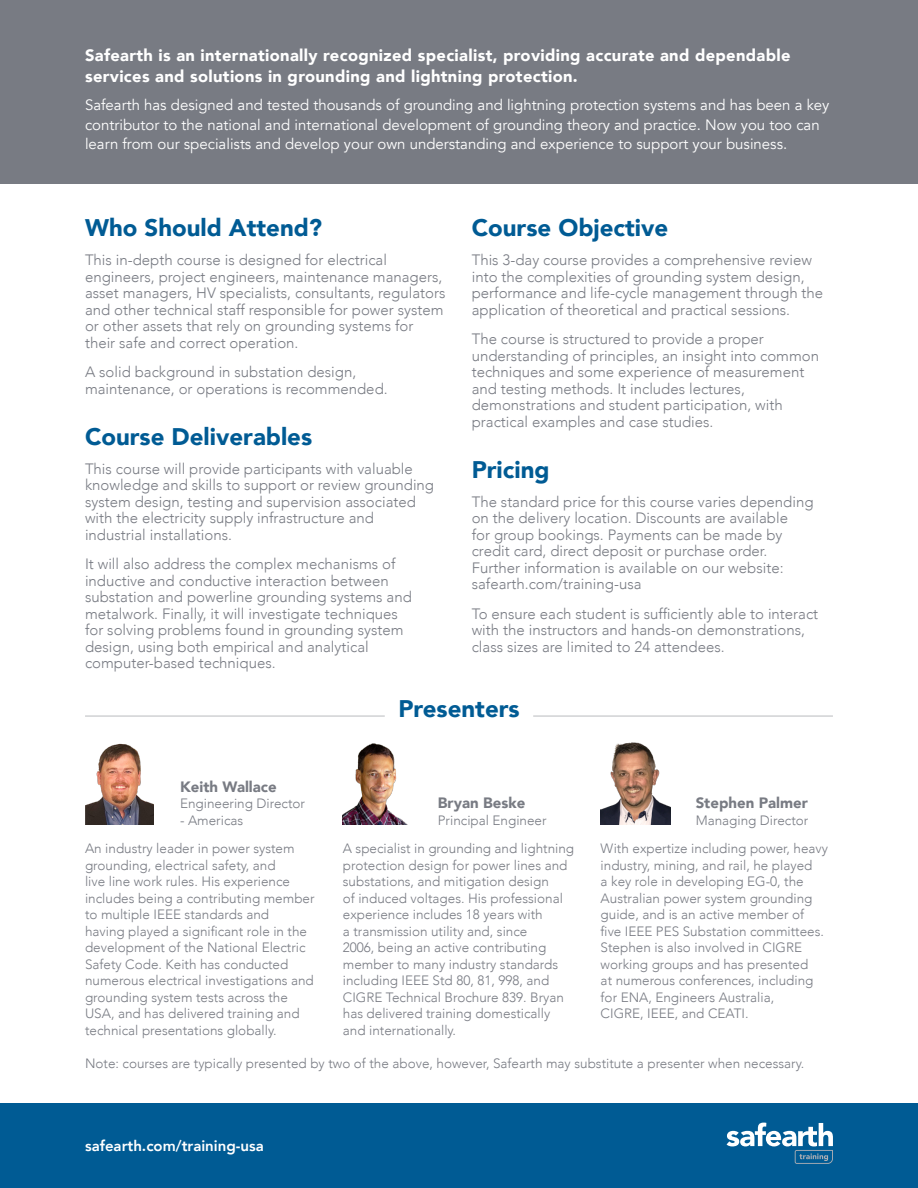
<style>
.page{position:relative;width:918px;height:1188px;background:#fff}
.page>*{position:absolute;margin:0;border:0;box-sizing:border-box;transform-origin:0 0}
.Subhead_Body{font:900 24px "Avenir";color:#005b94}
.t1{font:900 16.5px/21px "Avenir";letter-spacing:.02em;color:#fff}
.Body{font:300 15px/16.5px "Avenir";color:#787b83}
.paragraph_xx-small{font:15px/19.5px "Avenir";color:#fff}
.Body-2{font:900 15px "Avenir";color:#787b83}
.Small_print{font:800 15px "Avenir";color:#fff}
.Body-3{font:300 13.5px/16.5px "Avenir";color:#787b83}
</style>
<div class="page">
<div style="left:0;top:1103px;width:918px;height:85px;background:#005b94"></div>
<svg style="left:727px;top:1123px;width:106px;height:41px"></svg>
<div style="left:0;top:0;width:918px;height:183px;background:#787b83"></div>
<hr style="left:85px;top:715px;width:300px;height:2px;background:#d1d2d4">
<hr style="left:533px;top:715px;width:300px;height:2px;background:#d1d2d4">
<img style="left:601px;top:742px;width:69px;height:83px">
<img style="left:85px;top:743px;width:68px;height:82px">
<img style="left:343px;top:743px;width:65px;height:82px">
<h6 class="t1" style="left:85px;top:44px;width:707px">Safearth is an internationally recognized specialist, providing accurate and dependable services and solutions in grounding and lightning protection.</h6>
<p class="paragraph_xx-small" style="left:85px;top:95px;width:746px">Safearth has designed and tested thousands of grounding and lightning protection systems and has been a key contributor to the national and international development of grounding theory and practice. Now you too can learn from our specialists and develop your own understanding and experience to support your business.</p>
<p class="Subhead_Body" style="left:85px;top:207px;width:239px">Who Should Attend?</p>
<p class="Body" style="left:85px;top:252px;width:362px">This in-depth course is designed for electrical engineers, project engineers, maintenance managers, asset managers, HV specialists, consultants, regulators and other technical staff responsible for power system or other assets that rely on grounding systems for their safe and correct operation.</p>
<p class="Body" style="left:85px;top:364px;width:304px">A solid background in substation design, maintenance, or operations is recommended.</p>
<p class="Subhead_Body" style="left:85px;top:416px;width:229px">Course Deliverables</p>
<p class="Body" style="left:85px;top:461px;width:351px">This course will provide participants with valuable knowledge and skills to support or review grounding system design, testing and supervision associated with the electricity supply infrastructure and industrial installations.</p>
<p class="Body" style="left:85px;top:556px;width:328px">It will also address the complex mechanisms of inductive and conductive interaction between substation and powerline grounding systems and metalwork. Finally, it will investigate techniques for solving problems found in grounding system design, using both empirical and analytical computer-based techniques.</p>
<p class="Subhead_Body" style="left:472px;top:207px;width:198px">Course Objective</p>
<p class="Body" style="left:472px;top:252px;width:353px">This 3-day course provides a comprehensive review into the complexities of grounding system design, performance and life-cycle management through the application of theoretical and practical sessions.</p>
<p class="Body" style="left:472px;top:331px;width:349px">The course is structured to provide a proper understanding of principles, an insight into common techniques and some experience of measurement and testing methods. It includes lectures, demonstrations and student participation, with practical examples and case studies.</p>
<p class="Subhead_Body" style="left:472px;top:449px;width:79px">Pricing</p>
<p class="Body" style="left:472px;top:494px;width:343px">The standard price for this course varies depending on the delivery location. Discounts are available<br>for group bookings. Payments can be made by credit card, direct deposit or purchase order.<br>Further information is available on our website: safearth.com/training-usa</p>
<p class="Body" style="left:472px;top:605px;width:348px">To ensure each student is sufficiently able to interact with the instructors and hands-on demonstrations, class sizes are limited to 24 attendees.</p>
<p class="Body-2" style="left:180px;top:774px;width:98px">Keith Wallace</p>
<p class="Body-3" style="left:180px;top:795px;width:127px">Engineering Director</p>
<p class="Body-3" style="left:180px;top:812px;width:65px">- Americas</p>
<p class="Body-3" style="left:85px;top:840px;width:231px">An industry leader in power system grounding, electrical safety, and<br>live line work rules. His experience includes being a contributing member to multiple IEEE standards and<br>having played a significant role in the development of the National Electric Safety Code. Keith has conducted numerous electrical investigations and grounding system tests across the USA, and has delivered training and technical presentations globally.</p>
<p class="Subhead_Body" style="left:398px;top:688px;width:123px">Presenters</p>
<p class="Body-2" style="left:438px;top:790px;width:89px">Bryan Beske</p>
<p class="Body-3" style="left:438px;top:812px;width:110px">Principal Engineer</p>
<p class="Body-3" style="left:343px;top:840px;width:233px">A specialist in grounding and lightning protection design for power lines and substations, and mitigation design<br>of induced voltages. His professional experience includes 18 years with<br>a transmission utility and, since<br>2006, being an active contributing member to many industry standards including IEEE Std 80, 81, 998, and CIGRE Technical Brochure 839. Bryan has delivered training domestically and internationally.</p>
<p class="Body-2" style="left:696px;top:790px;width:114px">Stephen Palmer</p>
<p class="Body-3" style="left:696px;top:812px;width:114px">Managing Director</p>
<p class="Body-3" style="left:601px;top:840px;width:229px">With expertize including power, heavy industry, mining, and rail, he played<br>a key role in developing EG-0, the Australian power system grounding guide, and is an active member of five IEEE PES Substation committees.<br>Stephen is also involved in CIGRE working groups and has presented<br>at numerous conferences, including for ENA, Engineers Australia,<br>CIGRE, IEEE, and CEATI.</p>
<p class="Body-3" style="left:85px;top:1055px;width:721px">Note: courses are typically presented by two of the above, however, Safearth may substitute a presenter when necessary.</p>
<p class="Small_print" style="left:85px;top:1134px;width:180px">safearth.com/training-usa</p>
</div>
